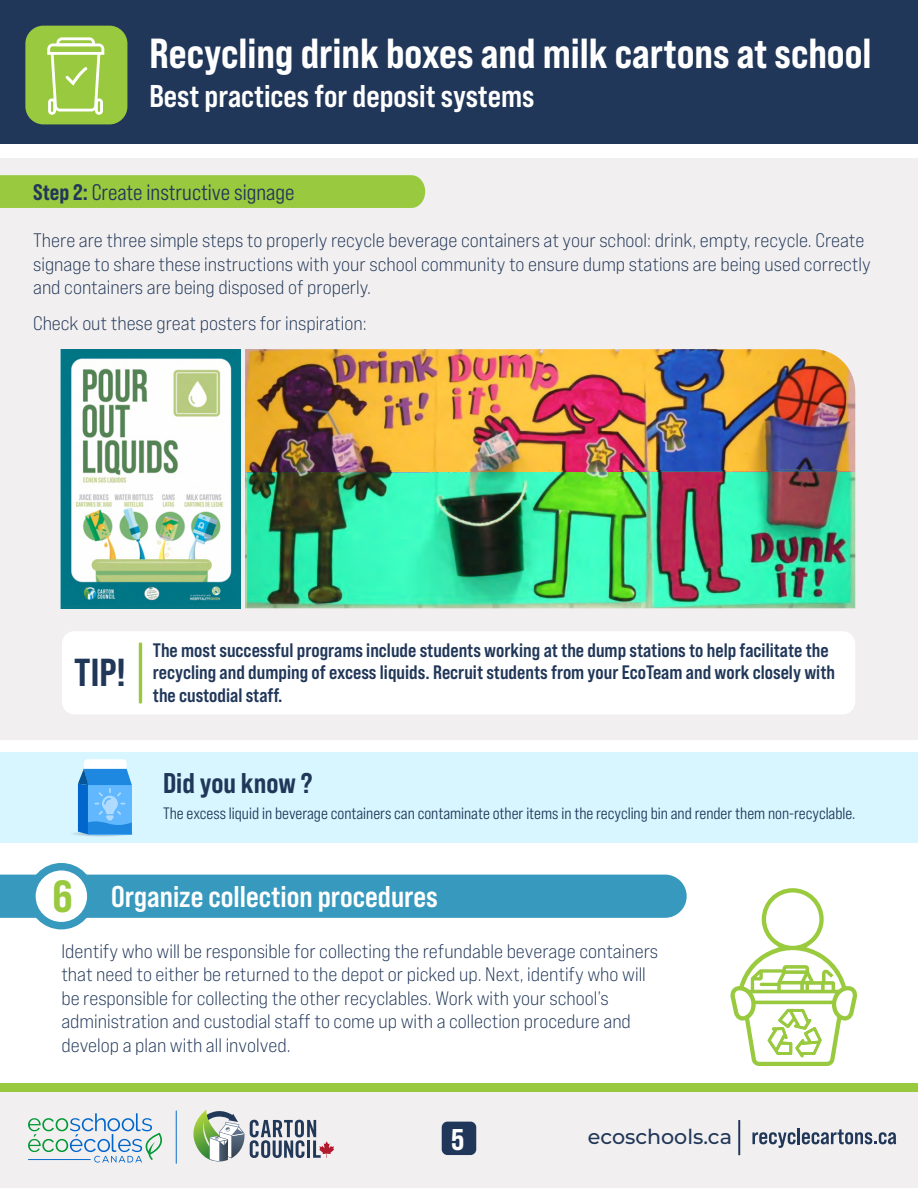
<style>
.page{position:relative;width:918px;height:1188px;background:#fff}
.page>*{position:absolute;margin:0;border:0;box-sizing:border-box;transform-origin:0 0}
.t1{font:45px "Bebas Neue Pro Semi Exp X Bold";color:#98c93e}
.t2{font:42px "Bebas Neue Pro Semi Exp X Bold";color:#fff}
.t3{font:39px "Bebas Neue Pro Semi Exp X Bold";color:#213759}
.t4{font:700 31.5px "Bebas Neue Pro Semi Exp";color:#fff}
.t5{font:700 30px "Bebas Neue Pro Semi Exp";color:#fff}
.t6{font:30px "Bebas Neue Pro Semi Exp X Bold";color:#fff}
.t7{font:28.5px "Bebas Neue Pro Semi Exp X Bold";color:#213759}
.t8{font:22.5px "Bebas Neue Pro Semi Exp Middle";color:#213759}
.t9{font:500 20.7px "Montserrat";color:#213759}
.t10{font:expanded 19.5px/23.4px "Bebas Neue Pro";color:#213759}
.t11{font:700 19.5px/22.8px "Bebas Neue Pro Semi Exp";color:#213759}
.t12{font:16.5px "Bebas Neue Pro Semi Exp Middle";color:#213759}
.s1{font-family:"Bebas Neue Pro Semi Exp X Bold"}
</style>
<div class="page">
<div style="left:0;top:0;width:918px;height:143px;background:#213759"></div>
<div style="left:25px;top:26px;width:102px;height:98px;background:#98c93e;border-radius:18px"></div>
<svg style="left:47px;top:37px;width:57px;height:78px"></svg>
<div style="left:0;top:1088px;width:918px;height:100px;background:#f1efef"></div>
<hr style="left:738px;top:1120px;width:2px;height:35px;background:#213759">
<svg style="left:752px;top:1132px;width:44px;height:16px"></svg>
<hr style="left:797px;top:1128px;width:3px;height:16px;background:#213759">
<svg style="left:802px;top:1129px;width:94px;height:15px"></svg>
<div style="left:0;top:1083px;width:918px;height:9px;background:#98c93e"></div>
<svg style="left:28px;top:1113px;width:134px;height:50px"></svg>
<hr style="left:28px;top:1159px;width:63px;height:1px;background:#06c">
<hr style="left:176px;top:1111px;width:1px;height:53px;background:#06c">
<svg style="left:193px;top:1109px;width:141px;height:53px"></svg>
<div style="left:442px;top:1122px;width:34px;height:33px;background:#213759;border-radius:6px"></div>
<div style="left:0;top:752px;width:918px;height:90px;background:#d7f6ff"></div>
<svg style="left:63px;top:829px;width:77px;height:8px"></svg>
<svg style="left:78px;top:759px;width:54px;height:75px;background:#5cabed"></svg>
<div style="left:0;top:158px;width:918px;height:582px;background:#f1efef"></div>
<div style="left:62px;top:631px;width:793px;height:84px;background:#fff;border-radius:13px"></div>
<hr style="left:139px;top:642px;width:3px;height:62px;background:#98c93e;border-radius:2px">
<img style="left:245px;top:349px;width:610px;height:259px">
<img style="left:61px;top:349px;width:180px;height:259px">
<div style="left:0;top:175px;width:425px;height:33px;background:#98c93e"></div>
<div style="left:0;top:875px;width:687px;height:43px;background:#3799bd"></div>
<div style="left:32px;top:867px;width:59px;height:59px;background:#fff;border-radius:50%"></div>
<div style="left:28px;top:863px;width:67px;height:66px;border:8px solid #3799bd;border-radius:50%"></div>
<svg style="left:730px;top:888px;width:128px;height:178px"></svg>
<h2 class="t2" style="left:149px;top:28px;width:724px">Recycling drink boxes and milk cartons at school</h2>
<h3 class="t4" style="left:149px;top:77px;width:386px">Best practices for deposit systems</h3>
<p class="t8" style="left:33px;top:179px;width:263px"><span class="s1">Step 2:</span> Create instructive signage</p>
<p class="t10" style="left:33px;top:228px;width:839px">There are three simple steps to properly recycle beverage containers at your school: drink, empty, recycle. Create signage to share these instructions with your school community to ensure dump stations are being used correctly and containers are being disposed of properly.</p>
<p class="t10" style="left:33px;top:311px;width:335px">Check out these great posters for inspiration:</p>
<h3 class="t3" style="left:74px;top:650px;width:53px">TIP!</h3>
<p class="t11" style="left:153px;top:638px;width:684px">The most successful programs include students working at the dump stations to help facilitate the recycling and dumping of excess liquids. Recruit students from your EcoTeam and work closely with the custodial staff.</p>
<h3 class="t7" style="left:163px;top:766px;width:151px">Did you know ?</h3>
<p class="t12" style="left:163px;top:804px;width:694px">The excess liquid in beverage containers can contaminate other items in the recycling bin and render them non-recyclable.</p>
<h1 class="t1" style="left:52px;top:870px;width:22px">6</h1>
<h3 class="t5" style="left:111px;top:879px;width:328px">Organize collection procedures</h3>
<p class="t10" style="left:61px;top:939px;width:598px">Identify who will be responsible for collecting the refundable beverage containers that need to either be returned to the depot or picked up. Next, identify who will be responsible for collecting the other recyclables. Work with your school’s administration and custodial staff to come up with a collection procedure and develop a plan with all involved.</p>
<h3 class="t6" style="left:451px;top:1121px;width:15px">5</h3>
<p class="t9" style="left:588px;top:1122px;width:146px">ecoschools.ca</p>
</div>
